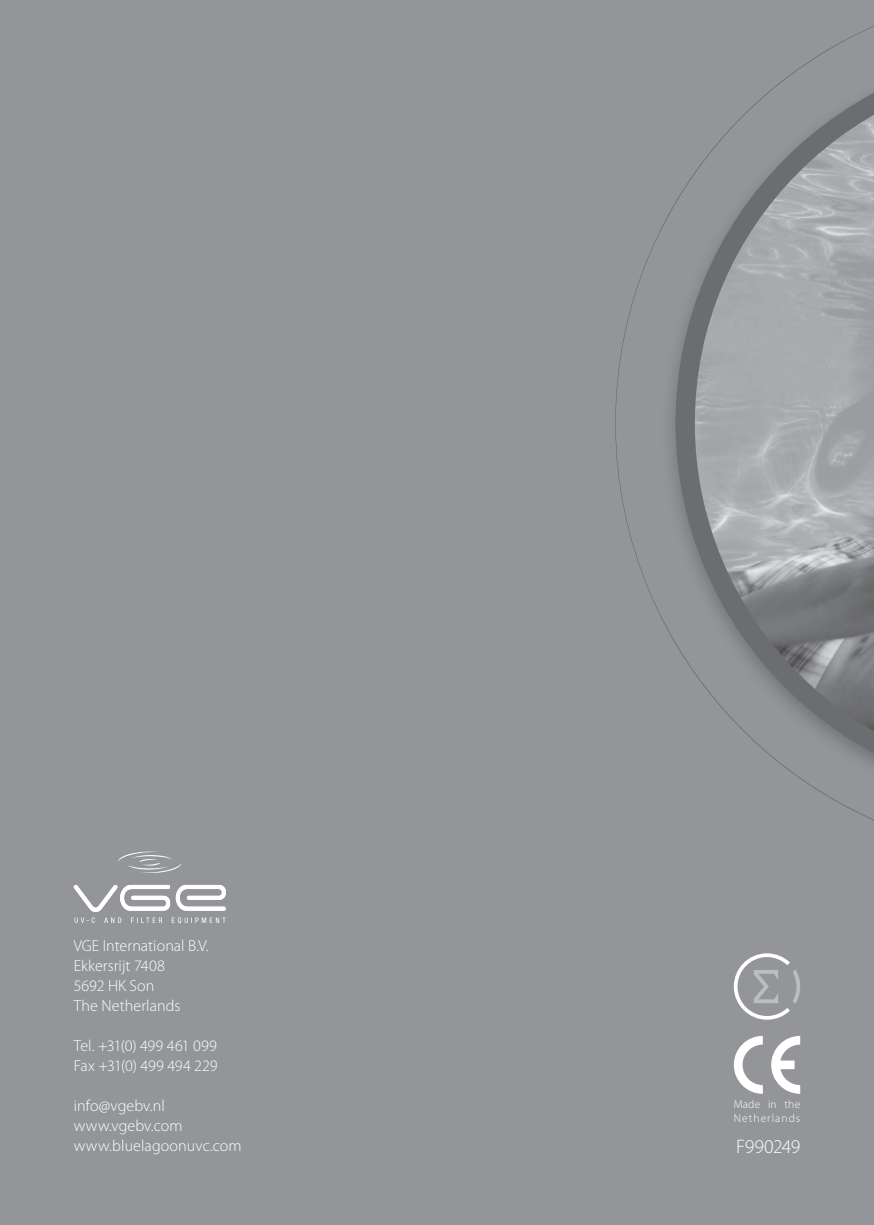
<style>
.page{position:relative;width:874px;height:1225px;background:#fff}
.page>*{position:absolute;margin:0;border:0;box-sizing:border-box;transform-origin:0 0}
.t1{font:300 19.6px "Myriad Pro";letter-spacing:-.025em;color:#fff}
.t2{font:300 16px/20px "Myriad Pro";letter-spacing:.005em;color:#fff}
.t3{font:300 11.4px/13.6px "Myriad Pro";letter-spacing:.09em;color:#fff}
</style>
<div class="page">
<div style="left:0;top:0;width:873px;height:1225px;background:#939598"></div>
<svg style="left:74px;top:851px;width:152px;height:72px"></svg>
<svg style="left:733px;top:1035px;width:29px;height:58px"></svg>
<svg style="left:771px;top:1036px;width:28px;height:57px"></svg>
<svg style="left:733px;top:953px;width:66px;height:66px"></svg>
<svg style="left:675px;top:49px;width:198px;height:748px"></svg>
<p class="t2" style="left:74px;top:936px;width:136px">VGE International B.V.<br>Ekkersrijt 7408<br>5692 HK Son<br>The Netherlands</p>
<p class="t2" style="left:74px;top:1036px;width:145px">Tel. +31(0) 499 461 099<br>Fax +31(0) 499 494 229</p>
<p class="t2" style="left:74px;top:1096px;width:169px">info@vgebv.nl www.vgebv.com www.bluelagoonuvc.com</p>
<p class="t3" style="left:733px;top:1098px;width:68px">Made in the<br>Netherlands</p>
<p class="t1" style="left:735px;top:1135px;width:66px">F990249</p>
</div>
